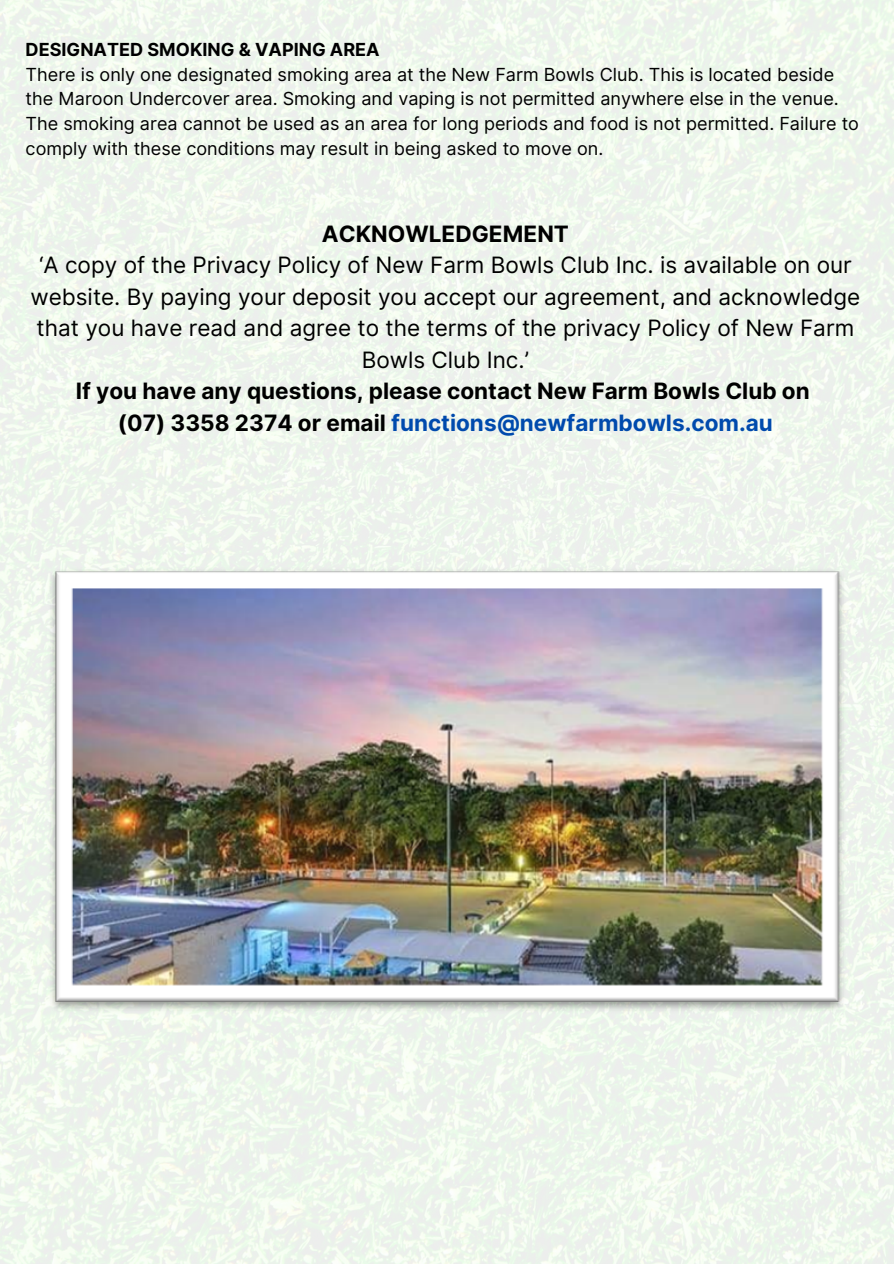
<style>
.page{position:relative;width:894px;height:1264px;background:#fff}
.page>*{position:absolute;margin:0;border:0;box-sizing:border-box;transform-origin:0 0}
.t1{font:22.5px/31.5px "Inter";color:#000;text-align:center}
.t2{font:700 22.5px "Inter";color:#000}
.t3{font:700 22.5px "Inter";color:#004aad}
.t4{font:18px/24.8px "Inter";color:#000}
.t5{font:700 18px "Inter";color:#000}
.s1{color:#000}
</style>
<div class="page">
<img style="left:44px;top:562px;width:806px;height:455px">
<p class="t5" style="left:26px;top:39px;width:355px">DESIGNATED SMOKING &amp; VAPING AREA</p>
<p class="t4" style="left:26px;top:62px;width:834px">There is only one designated smoking area at the New Farm Bowls Club. This is located beside the Maroon Undercover area. Smoking and vaping is not permitted anywhere else in the venue.<br>The smoking area cannot be used as an area for long periods and food is not permitted. Failure to comply with these conditions may result in being asked to move on.</p>
<p class="t2" style="left:322px;top:220px;width:248px">ACKNOWLEDGEMENT</p>
<p class="t1" style="left:30px;top:249px;width:831px">‘A copy of the Privacy Policy of New Farm Bowls Club Inc. is available on our website. By paying your deposit you accept our agreement, and acknowledge that you have read and agree to the terms of the privacy Policy of New Farm Bowls Club Inc.’</p>
<p class="t2" style="left:76px;top:378px;width:735px">If you have any questions, please contact New Farm Bowls Club on</p>
<p class="t3" style="left:118px;top:409px;width:656px"><span class="s1">(07) 3358 2374 or email</span> functions@newfarmbowls.com.au</p>
</div>
